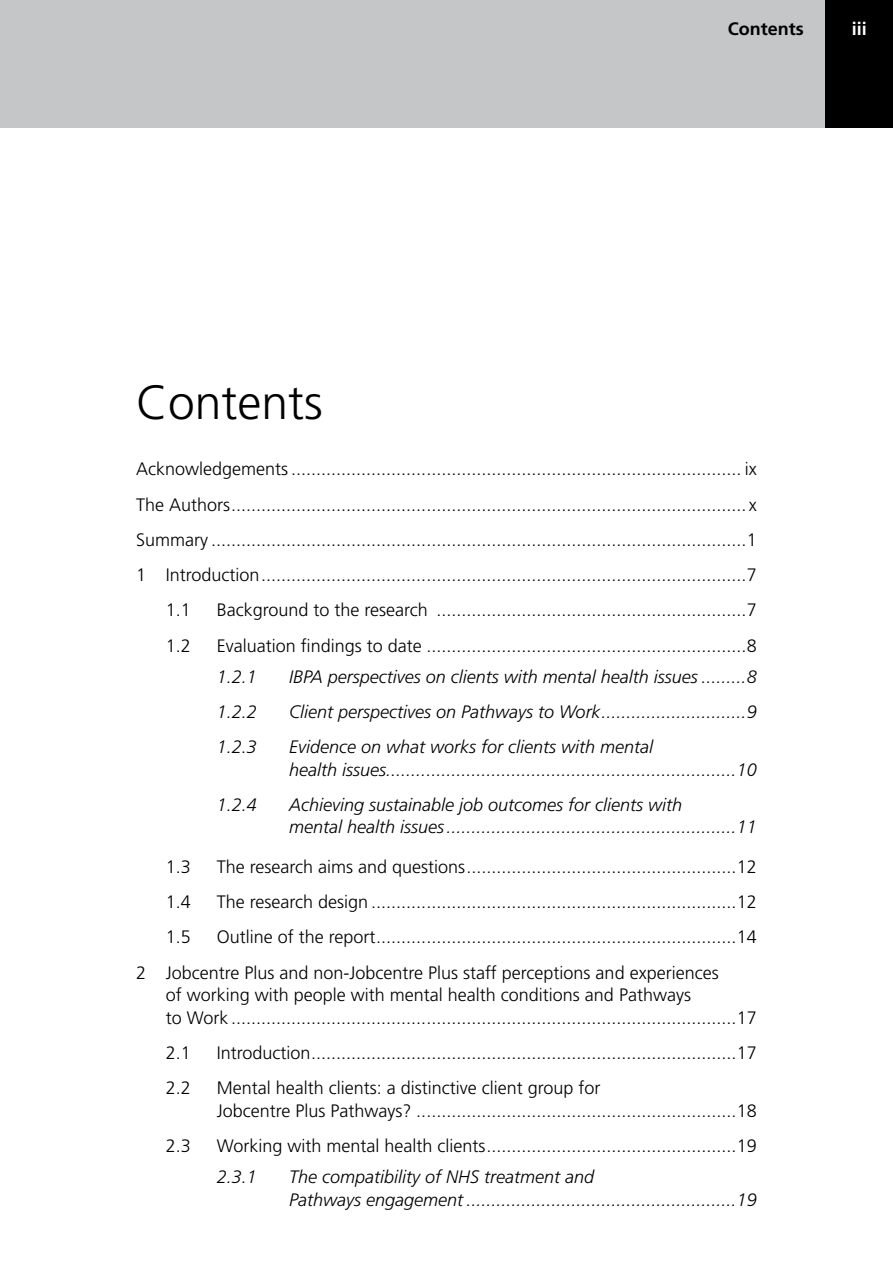
<style>
.page{position:relative;width:893px;height:1263px;background:#fff}
.page>*{position:absolute;margin:0;border:0;box-sizing:border-box;transform-origin:0 0}
.t1{font:300 48px "Frutiger LT";color:#000}
.t2{font:300 18px/22.5px "Frutiger LT";color:#000}
.t3{font:italic 300 18px/22.5px "Frutiger LT";color:#000}
.t4{font:700 18px "Frutiger LT";color:#000}
.t5{font:700 18px "Frutiger LT";color:#fff}
</style>
<div class="page">
<div style="left:825px;top:0;width:68px;height:128px;background:#000"></div>
<div style="left:0;top:0;width:825px;height:128px;background:#c5c6c8"></div>
<h1 class="t1" style="left:136px;top:375px;width:188px">Contents</h1>
<p class="t4" style="left:728px;top:18px;width:77px">Contents</p>
<p class="t5" style="left:852px;top:18px;width:17px">iii</p>
<p class="t2" style="left:136px;top:458px;width:622px">Acknowledgements .......................................................................................... ix</p>
<p class="t2" style="left:136px;top:493px;width:622px">The Authors....................................................................................................... x</p>
<p class="t2" style="left:136px;top:529px;width:622px">Summary ...........................................................................................................1</p>
<p class="t2" style="left:136px;top:564px;width:622px">1 Introduction.................................................................................................7</p>
<p class="t2" style="left:166px;top:599px;width:27px">1.1</p>
<p class="t2" style="left:217px;top:599px;width:541px">Background to the research ..............................................................7</p>
<p class="t2" style="left:166px;top:634px;width:27px">1.2</p>
<p class="t2" style="left:217px;top:634px;width:541px">Evaluation findings to date ................................................................8</p>
<p class="t3" style="left:217px;top:665px;width:42px">1.2.1</p>
<p class="t3" style="left:289px;top:665px;width:469px">IBPA perspectives on clients with mental health issues .........8</p>
<p class="t3" style="left:217px;top:701px;width:42px">1.2.2</p>
<p class="t3" style="left:289px;top:701px;width:469px">Client perspectives on Pathways to Work.............................9</p>
<p class="t3" style="left:217px;top:736px;width:42px">1.2.3</p>
<p class="t3" style="left:289px;top:736px;width:469px">Evidence on what works for clients with mental<br>health issues......................................................................10</p>
<p class="t3" style="left:217px;top:794px;width:42px">1.2.4</p>
<p class="t3" style="left:289px;top:794px;width:469px">Achieving sustainable job outcomes for clients with<br>mental health issues..........................................................11</p>
<p class="t2" style="left:166px;top:856px;width:27px">1.3</p>
<p class="t2" style="left:217px;top:856px;width:541px">The research aims and questions......................................................12</p>
<p class="t2" style="left:166px;top:891px;width:27px">1.4</p>
<p class="t2" style="left:217px;top:891px;width:541px">The research design .........................................................................12</p>
<p class="t2" style="left:166px;top:926px;width:27px">1.5</p>
<p class="t2" style="left:136px;top:920px;width:622px;line-height:35.2px;text-indent:81px">Outline of the report........................................................................14<br>2 Jobcentre Plus and non-Jobcentre Plus staff perceptions and experiences</p>
<p class="t2" style="left:166px;top:984px;width:593px">of working with people with mental health conditions and Pathways<br>to Work .....................................................................................................17</p>
<p class="t2" style="left:166px;top:1042px;width:27px">2.1</p>
<p class="t2" style="left:217px;top:1042px;width:541px">Introduction.....................................................................................17</p>
<p class="t2" style="left:166px;top:1077px;width:27px">2.2</p>
<p class="t2" style="left:217px;top:1077px;width:541px">Mental health clients: a distinctive client group for<br>Jobcentre Plus Pathways? ................................................................18</p>
<p class="t2" style="left:166px;top:1135px;width:27px">2.3</p>
<p class="t2" style="left:217px;top:1135px;width:541px">Working with mental health clients..................................................19</p>
<p class="t3" style="left:217px;top:1166px;width:42px">2.3.1</p>
<p class="t3" style="left:289px;top:1166px;width:469px">The compatibility of NHS treatment and<br>Pathways engagement ......................................................19</p>
</div>
